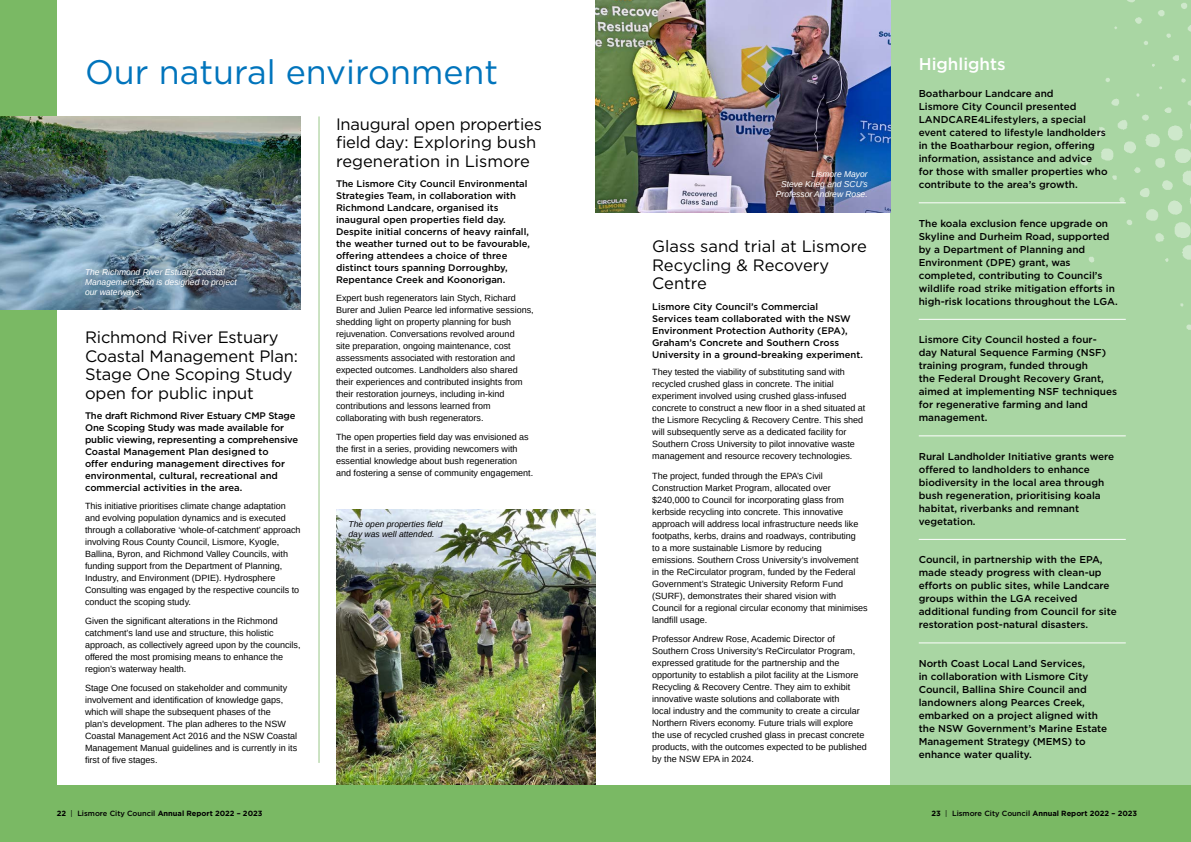
<style>
.page{position:relative;width:1191px;height:842px;background:#fff}
.page>*{position:absolute;margin:0;border:0;box-sizing:border-box;transform-origin:0 0}
.t1{font:34px "Gotham";color:#0074bc}
.t2{font:500 17px "Gotham";color:#fff}
.t3{font:16.5px/18.5px "Gotham";letter-spacing:-.01em;color:#000}
.t4{font:500 10px/13px "Gotham";color:#000}
.t5{font:500 9.5px/12px "Gotham";color:#000}
.t6{font:9px/12px "Arimo";color:#000}
.t7{font:italic 8.5px/10px "Arimo";color:#fff;text-align:right}
.t8{font:italic 8.5px/10px "Arimo";color:#000}
.t9{font:700 7.5px "Gotham";color:#000}
.s1{font-weight:400}
.s2{font-weight:500}
</style>
<div class="page">
<img style="left:336px;top:509px;width:259px;height:276px">
<div style="left:890px;top:0;width:301px;height:785px;background:#a9d6a3"></div>
<img style="left:955px;top:0;width:236px;height:343px">
<div style="left:0;top:0;width:57px;height:842px;background:#7ab964"></div>
<div style="left:0;top:785px;width:1191px;height:57px;background:#7ab964"></div>
<hr style="left:918px;top:202px;width:207px;height:1px;background:#fff">
<hr style="left:918px;top:319px;width:207px;height:1px;background:#fff">
<hr style="left:918px;top:435px;width:207px;height:1px;background:#fff">
<hr style="left:918px;top:539px;width:207px;height:1px;background:#fff">
<hr style="left:918px;top:642px;width:207px;height:1px;background:#fff">
<img style="left:0;top:116px;width:300px;height:193px">
<img style="left:595px;top:0;width:295px;height:213px">
<hr style="left:318px;top:116px;width:1px;height:647px;background:#9ac788">
<h1 class="t1" style="left:85px;top:50px;width:414px">Our natural environment</h1>
<h2 class="t2" style="left:918px;top:53px;width:88px">Highlights</h2>
<p class="t4" style="left:918px;top:87px;width:190px">Boatharbour Landcare and<br>Lismore City Council presented LANDCARE4Lifestylers, a special event catered to lifestyle landholders in the Boatharbour region, offering information, assistance and advice for those with smaller properties who contribute to the area’s growth.</p>
<p class="t4" style="left:918px;top:217px;width:200px">The koala exclusion fence upgrade on Skyline and Durheim Road, supported by a Department of Planning and Environment (DPE) grant, was completed, contributing to Council’s wildlife road strike mitigation efforts in high-risk locations throughout the LGA.</p>
<p class="t4" style="left:918px;top:333px;width:200px">Lismore City Council hosted a four&shy;day Natural Sequence Farming (NSF) training program, funded through<br>the Federal Drought Recovery Grant, aimed at implementing NSF techniques for regenerative farming and land management.</p>
<p class="t4" style="left:918px;top:450px;width:197px">Rural Landholder Initiative grants were offered to landholders to enhance biodiversity in the local area through bush regeneration, prioritising koala habitat, riverbanks and remnant vegetation.</p>
<p class="t4" style="left:918px;top:553px;width:199px">Council, in partnership with the EPA, made steady progress with clean-up efforts on public sites, while Landcare groups within the LGA received additional funding from Council for site restoration post-natural disasters.</p>
<p class="t4" style="left:918px;top:657px;width:190px">North Coast Local Land Services,<br>in collaboration with Lismore City<br>Council, Ballina Shire Council and landowners along Pearces Creek, embarked on a project aligned with the NSW Government’s Marine Estate<br>Management Strategy (MEMS) to enhance water quality.</p>
<h3 class="t3" style="left:336px;top:114px;width:207px">Inaugural open properties field day: Exploring bush regeneration in Lismore</h3>
<p class="t5" style="left:336px;top:178px;width:196px">The Lismore City Council Environmental Strategies Team, in collaboration with Richmond Landcare, organised its inaugural open properties field day.<br>Despite initial concerns of heavy rainfall, the weather turned out to be favourable, offering attendees a choice of three distinct tours spanning Dorroughby, Repentance Creek and Koonorigan.</p>
<p class="t6" style="left:336px;top:292px;width:199px">Expert bush regenerators Iain Stych, Richard Burer and Julien Pearce led informative sessions, shedding light on property planning for bush rejuvenation. Conversations revolved around<br>site preparation, ongoing maintenance, cost assessments associated with restoration and expected outcomes. Landholders also shared their experiences and contributed insights from their restoration journeys, including in-kind contributions and lessons learned from collaborating with bush regenerators.</p>
<p class="t6" style="left:336px;top:431px;width:199px">The open properties field day was envisioned as the first in a series, providing newcomers with essential knowledge about bush regeneration and fostering a sense of community engagement.</p>
<p class="t7" style="left:776px;top:169px;width:93px">Lismore Mayor<br>Steve Krieg and SCU's<br>Professor Andrew Rose.</p>
<h3 class="t3" style="left:652px;top:237px;width:216px">Glass sand trial at Lismore<br>Recycling &amp; Recovery<br>Centre</h3>
<p class="t5" style="left:652px;top:300px;width:212px">Lismore City Council’s Commercial<br>Services team collaborated with the NSW Environment Protection Authority (EPA), Graham’s Concrete and Southern Cross University in a ground-breaking experiment.</p>
<p class="t6" style="left:652px;top:366px;width:215px">They tested the viability of substituting sand with recycled crushed glass in concrete. The initial experiment involved using crushed glass-infused concrete to construct a new floor in a shed situated at the Lismore Recycling &amp; Recovery Centre. This shed will subsequently serve as a dedicated facility for Southern Cross University to pilot innovative waste management and resource recovery technologies.</p>
<p class="t6" style="left:652px;top:469px;width:217px">The project, funded through the EPA’s Civil Construction Market Program, allocated over $240,000 to Council for incorporating glass from kerbside recycling into concrete. This innovative approach will address local infrastructure needs like footpaths, kerbs, drains and roadways, contributing<br>to a more sustainable Lismore by reducing<br>emissions. Southern Cross University’s involvement in the ReCirculator program, funded by the Federal Government’s Strategic University Reform Fund (SURF), demonstrates their shared vision with Council for a regional circular economy that minimises landfill usage.</p>
<p class="t6" style="left:652px;top:632px;width:216px">Professor Andrew Rose, Academic Director of Southern Cross University’s ReCirculator Program, expressed gratitude for the partnership and the opportunity to establish a pilot facility at the Lismore Recycling &amp; Recovery Centre. They aim to exhibit innovative waste solutions and collaborate with<br>local industry and the community to create a circular Northern Rivers economy. Future trials will explore the use of recycled crushed glass in precast concrete products, with the outcomes expected to be published by the NSW EPA in 2024.</p>
<p class="t7" style="left:85px;top:267px;width:153px;text-align:left">The Richmond River Estuary Coastal<br>Management Plan is designed to project our waterways.</p>
<h3 class="t3" style="left:85px;top:328px;width:214px">Richmond River Estuary<br>Coastal Management Plan:<br>Stage One Scoping Study open for public input</h3>
<p class="t5" style="left:85px;top:409px;width:215px">The draft Richmond River Estuary CMP Stage One Scoping Study was made available for public viewing, representing a comprehensive Coastal Management Plan designed to<br>offer enduring management directives for environmental, cultural, recreational and commercial activities in the area.</p>
<p class="t6" style="left:85px;top:500px;width:217px">This initiative prioritises climate change adaptation and evolving population dynamics and is executed through a collaborative ‘whole-of-catchment’ approach involving Rous County Council, Lismore, Kyogle, Ballina, Byron, and Richmond Valley Councils, with funding support from the Department of Planning, Industry, and Environment (DPIE). Hydrosphere Consulting was engaged by the respective councils to conduct the scoping study.</p>
<p class="t6" style="left:85px;top:615px;width:217px">Given the significant alterations in the Richmond catchment’s land use and structure, this holistic approach, as collectively agreed upon by the councils, offered the most promising means to enhance the region’s waterway health.</p>
<p class="t6" style="left:85px;top:682px;width:214px">Stage One focused on stakeholder and community involvement and identification of knowledge gaps, which will shape the subsequent phases of the<br>plan’s development. The plan adheres to the NSW Coastal Management Act 2016 and the NSW Coastal Management Manual guidelines and is currently in its first of five stages.</p>
<p class="t8" style="left:348px;top:519px;width:96px">The open properties field day was well attended.</p>
<p class="t9" style="left:57px;top:809px;width:207px">22 <span class="s1">|</span> <span class="s2">Lismore City Council</span> Annual Report 2022 – 2023</p>
<p class="t9" style="left:931px;top:809px;width:207px">23 <span class="s1">|</span> <span class="s2">Lismore City Council</span> Annual Report 2022 – 2023</p>
</div>
